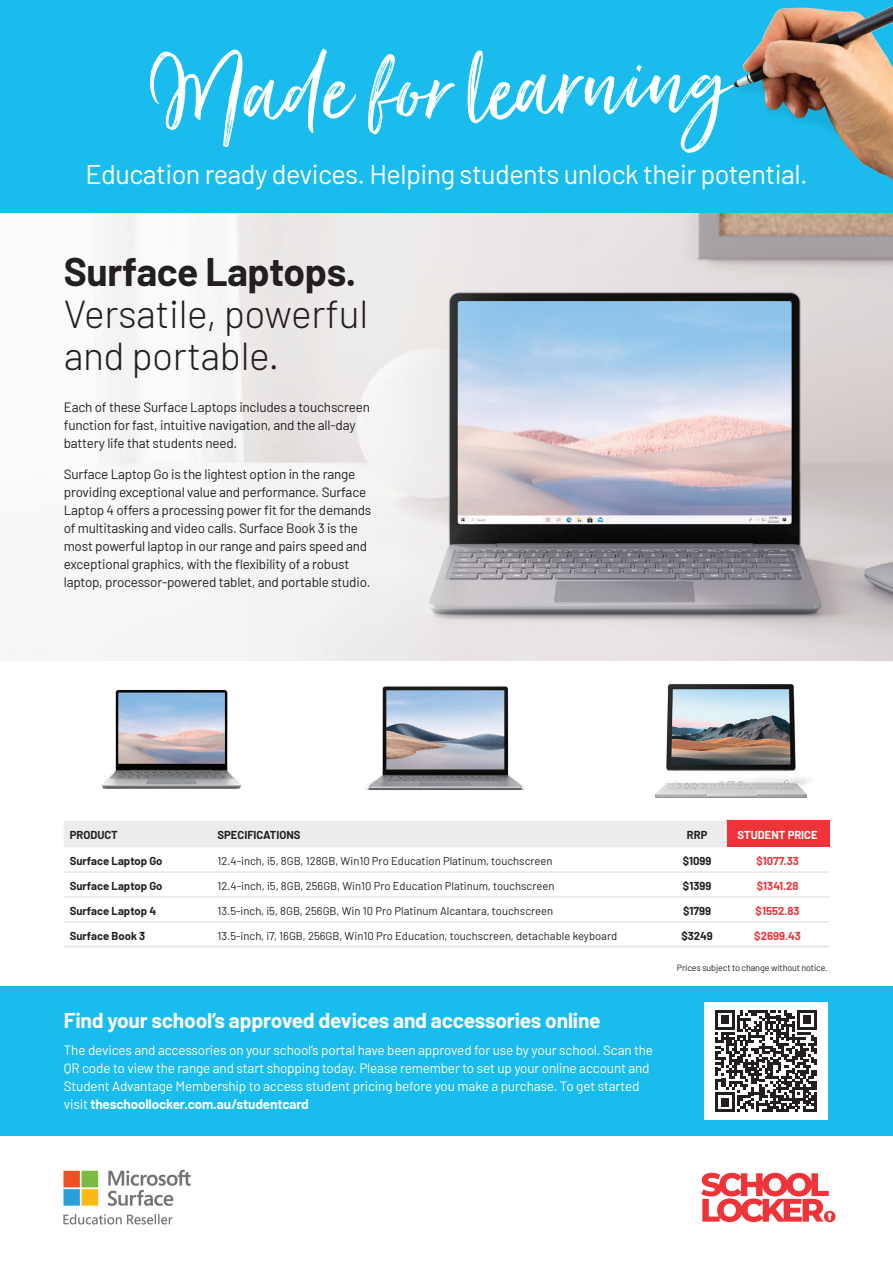
<style>
.page{position:relative;width:893px;height:1263px;background:#fff}
.page>*{position:absolute;margin:0;border:0;box-sizing:border-box;transform-origin:0 0}
.body{font:300 39px/42px "Barlow";letter-spacing:-.01em;color:#231f20}
.body-2{font:27px "Barlow";letter-spacing:-.02em;color:#fff}
.t1{font:700 21px "Barlow";letter-spacing:-.01em;color:#fff}
.body-3{font:13.5px/18px "Barlow";letter-spacing:-.015em;color:#231f20}
.t2{font:13.5px/18px "Barlow";letter-spacing:-.01em;color:#fff}
.t3{font:11.25px "Barlow";color:#231f20}
.t4{font:700 11.25px "Barlow";color:#231f20}
.t5{font:700 11.25px "Barlow";color:#ee3339}
.t6{font:700 11.25px "Barlow";color:#fff}
.body-4{font:9px "Barlow";letter-spacing:-.015em;color:#231f20}
.s1{font-weight:700}
</style>
<div class="page">
<img style="left:99px;top:213px;width:794px;height:447px">
<div style="left:0;top:0;width:730px;height:213px;background:#1abced"></div>
<img style="left:730px;top:0;width:163px;height:224px">
<svg style="left:150px;top:49px;width:305px;height:98px;background:#42c7f0"></svg>
<svg style="left:467px;top:50px;width:267px;height:103px;background:#3dc6ef"></svg>
<div style="left:0;top:986px;width:893px;height:149px;background:#1abced"></div>
<svg style="left:701px;top:1173px;width:134px;height:49px"></svg>
<div style="left:64px;top:821px;width:661px;height:26px;background:#ececee"></div>
<div style="left:726px;top:821px;width:103px;height:26px;background:#ee3339"></div>
<hr style="left:725px;top:821px;width:2px;height:26px;background:#fff">
<hr style="left:64px;top:871px;width:148px;height:2px;background:#e6e7e9">
<hr style="left:212px;top:871px;width:459px;height:2px;background:#e6e7e9">
<hr style="left:671px;top:871px;width:55px;height:2px;background:#e6e7e9">
<hr style="left:726px;top:871px;width:103px;height:2px;background:#e6e7e9">
<hr style="left:64px;top:896px;width:148px;height:2px;background:#e6e7e9">
<hr style="left:212px;top:896px;width:459px;height:2px;background:#e6e7e9">
<hr style="left:671px;top:896px;width:55px;height:2px;background:#e6e7e9">
<hr style="left:726px;top:896px;width:103px;height:2px;background:#e6e7e9">
<hr style="left:64px;top:921px;width:148px;height:1px;background:#e6e7e9">
<hr style="left:212px;top:921px;width:459px;height:1px;background:#e6e7e9">
<hr style="left:671px;top:921px;width:55px;height:1px;background:#e6e7e9">
<hr style="left:726px;top:921px;width:103px;height:1px;background:#e6e7e9">
<hr style="left:64px;top:945px;width:148px;height:3px;background:#e6e7e9">
<hr style="left:212px;top:945px;width:459px;height:3px;background:#e6e7e9">
<hr style="left:671px;top:945px;width:55px;height:3px;background:#e6e7e9">
<hr style="left:726px;top:945px;width:103px;height:3px;background:#e6e7e9">
<img style="left:63px;top:1169px;width:128px;height:56px">
<img style="left:655px;top:684px;width:153px;height:114px">
<img style="left:366px;top:686px;width:158px;height:104px">
<img style="left:101px;top:689px;width:141px;height:100px">
<div style="left:704px;top:1002px;width:124px;height:118px;background:#fff"></div>
<svg style="left:715px;top:1010px;width:102px;height:101px"></svg>
<hr style="left:814px;top:1092px;width:3px;height:19px;background:#231f20">
<p class="body-2" style="left:85px;top:154px;width:724px">Education ready devices. Helping students unlock their potential.</p>
<p class="body" style="left:64px;top:248px;width:306px"><span class="s1">Surface Laptops.<br></span>Versatile, powerful and portable.</p>
<p class="body-3" style="left:64px;top:397px;width:308px">Each of these Surface Laptops includes a touchscreen function for fast, intuitive navigation, and the all-day battery life that students need.</p>
<p class="body-3" style="left:64px;top:464px;width:309px">Surface Laptop Go is the lightest option in the range providing exceptional value and performance. Surface Laptop 4 offers a processing power fit for the demands of multitasking and video calls. Surface Book 3 is the most powerful laptop in our range and pairs speed and exceptional graphics, with the flexibility of a robust laptop, processor-powered tablet, and portable studio.</p>
<p class="t4" style="left:70px;top:826px;width:49px">PRODUCT</p>
<p class="t4" style="left:218px;top:826px;width:84px">SPECIFICATIONS</p>
<p class="t4" style="left:687px;top:826px;width:22px">RRP</p>
<p class="t6" style="left:738px;top:826px;width:82px">STUDENT PRICE</p>
<p class="t4" style="left:70px;top:853px;width:94px">Surface Laptop Go</p>
<p class="t3" style="left:218px;top:853px;width:337px">12.4-inch, i5, 8GB, 128GB, Win10 Pro Education Platinum, touchscreen</p>
<p class="t4" style="left:683px;top:853px;width:30px">$1099</p>
<p class="t5" style="left:756px;top:853px;width:44px">$1077.33</p>
<p class="t4" style="left:70px;top:878px;width:94px">Surface Laptop Go</p>
<p class="t3" style="left:218px;top:878px;width:338px">12.4-inch, i5, 8GB, 256GB, Win10 Pro Education Platinum, touchscreen</p>
<p class="t4" style="left:683px;top:878px;width:30px">$1399</p>
<p class="t5" style="left:757px;top:878px;width:43px">$1341.28</p>
<p class="t4" style="left:70px;top:902px;width:88px">Surface Laptop 4</p>
<p class="t3" style="left:218px;top:903px;width:337px">13.5-inch, i5, 8GB, 256GB, Win 10 Pro Platinum Alcantara, touchscreen</p>
<p class="t4" style="left:683px;top:902px;width:29px">$1799</p>
<p class="t5" style="left:756px;top:902px;width:46px">$1552.83</p>
<p class="t4" style="left:70px;top:927px;width:77px">Surface Book 3</p>
<p class="t3" style="left:218px;top:928px;width:401px">13.5-inch, i7, 16GB, 256GB, Win10 Pro Education, touchscreen, detachable keyboard</p>
<p class="t4" style="left:681px;top:927px;width:33px">$3249</p>
<p class="t5" style="left:754px;top:927px;width:48px">$2699.43</p>
<p class="t1" style="left:64px;top:1005px;width:538px">Find your school’s approved devices and accessories online</p>
<p class="t2" style="left:64px;top:1040px;width:591px">The devices and accessories on your school’s portal have been approved for use by your school. Scan the QR code to view the range and start shopping today. Please remember to set up your online account and Student Advantage Membership to access student pricing before you make a purchase. To get started visit <span class="s1">theschoollocker.com.au/studentcard</span></p>
<p class="body-4" style="left:677px;top:961px;width:152px">Prices subject to change without notice.</p>
</div>
